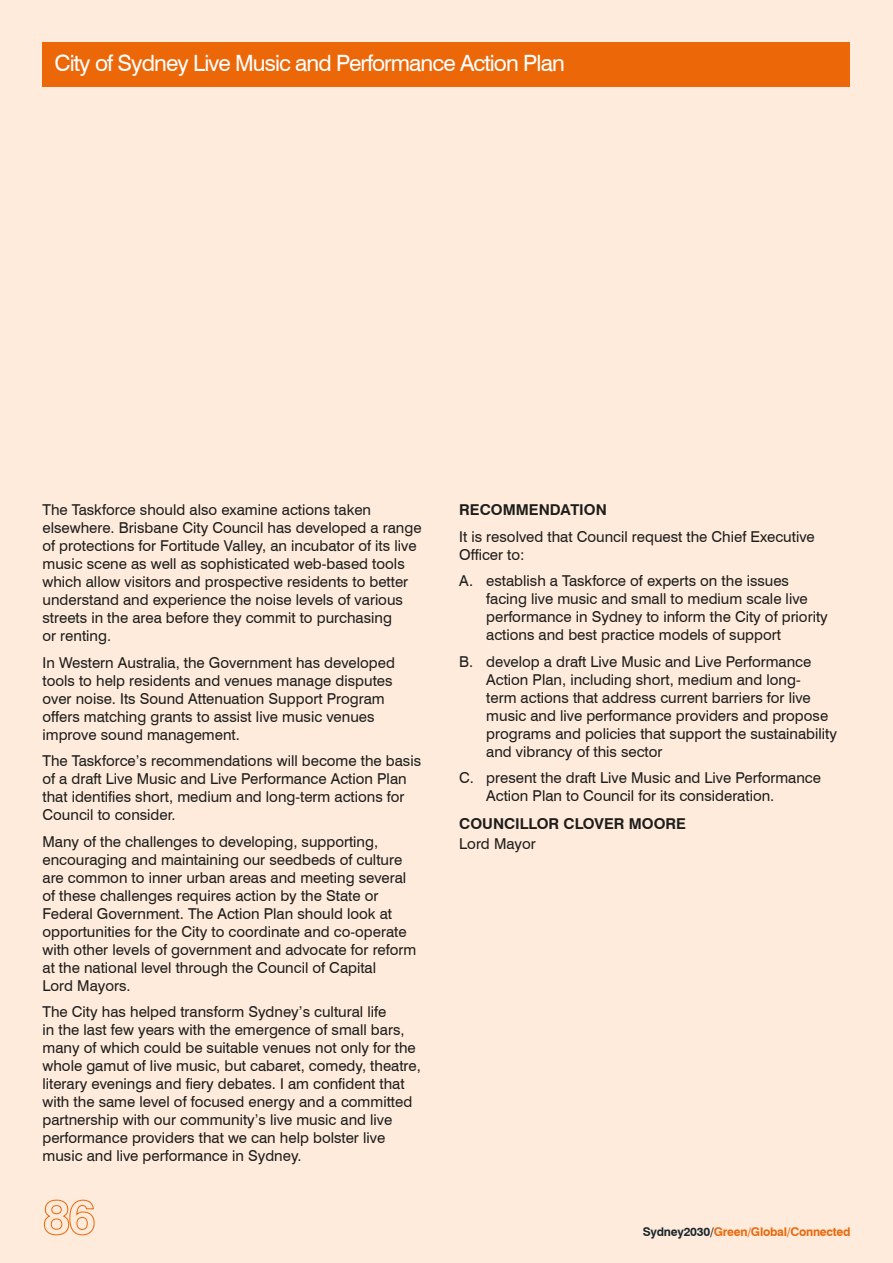
<style>
.page{position:relative;width:893px;height:1263px;background:#feebdc}
.page>*{position:absolute;margin:0;border:0;box-sizing:border-box;transform-origin:0 0}
.t1{font:22.5px "Swiss 721 BT";letter-spacing:-.04em;color:#fff}
.t2{font:15px/18px "Swiss 721 BT";color:#1d1d1b}
.t3{font:700 15px "Swiss 721 BT";color:#1d1d1b}
.t4{font:700 12px "Swiss 721 BT";letter-spacing:-.02em;color:#ec6708}
.s1{color:#1b272c}
</style>
<div class="page">
<svg style="left:44px;top:1199px;width:51px;height:36px"></svg>
<div style="left:43px;top:43px;width:807px;height:44px;background:#ec6708"></div>
<h1 class="t1" style="left:55px;top:50px;width:512px">City of Sydney Live Music and Performance Action Plan</h1>
<p class="t2" style="left:43px;top:501px;width:381px">The Taskforce should also examine actions taken elsewhere. Brisbane City Council has developed a range of protections for Fortitude Valley, an incubator of its live music scene as well as sophisticated web-based tools which allow visitors and prospective residents to better understand and experience the noise levels of various streets in the area before they commit to purchasing<br>or renting.</p>
<p class="t2" style="left:43px;top:653px;width:354px">In Western Australia, the Government has developed tools to help residents and venues manage disputes over noise. Its Sound Attenuation Support Program offers matching grants to assist live music venues improve sound management.</p>
<p class="t2" style="left:43px;top:752px;width:380px">The Taskforce’s recommendations will become the basis of a draft Live Music and Live Performance Action Plan that identifies short, medium and long-term actions for Council to consider.</p>
<p class="t2" style="left:43px;top:832px;width:375px">Many of the challenges to developing, supporting, encouraging and maintaining our seedbeds of culture are common to inner urban areas and meeting several of these challenges requires action by the State or Federal Government. The Action Plan should look at opportunities for the City to coordinate and co-operate with other levels of government and advocate for reform at the national level through the Council of Capital<br>Lord Mayors.</p>
<p class="t2" style="left:43px;top:1003px;width:380px">The City has helped transform Sydney’s cultural life<br>in the last few years with the emergence of small bars, many of which could be suitable venues not only for the whole gamut of live music, but cabaret, comedy, theatre, literary evenings and fiery debates. I am confident that with the same level of focused energy and a committed partnership with our community’s live music and live performance providers that we can help bolster live music and live performance in Sydney.</p>
<p class="t3" style="left:459px;top:501px;width:149px">RECOMMENDATION</p>
<p class="t2" style="left:459px;top:527px;width:357px">It is resolved that Council request the Chief Executive<br>Officer to:</p>
<p class="t2" style="left:486px;top:572px;width:343px;text-indent:-27px">A. establish a Taskforce of experts on the issues facing live music and small to medium scale live performance in Sydney to inform the City of priority actions and best practice models of support</p>
<p class="t2" style="left:486px;top:652px;width:352px;text-indent:-27px">B. develop a draft Live Music and Live Performance Action Plan, including short, medium and long-<br>term actions that address current barriers for live music and live performance providers and propose programs and policies that support the sustainability and vibrancy of this sector</p>
<p class="t2" style="left:486px;top:769px;width:336px;text-indent:-27px">C. present the draft Live Music and Live Performance<br>Action Plan to Council for its consideration.</p>
<p class="t3" style="left:459px;top:815px;width:228px">COUNCILLOR CLOVER MOORE</p>
<p class="t2" style="left:459px;top:834px;width:78px">Lord Mayor</p>
<p class="t4" style="left:643px;top:1224px;width:209px"><span class="s1">Sydney2030/</span>Green/Global/Connected</p>
</div>
